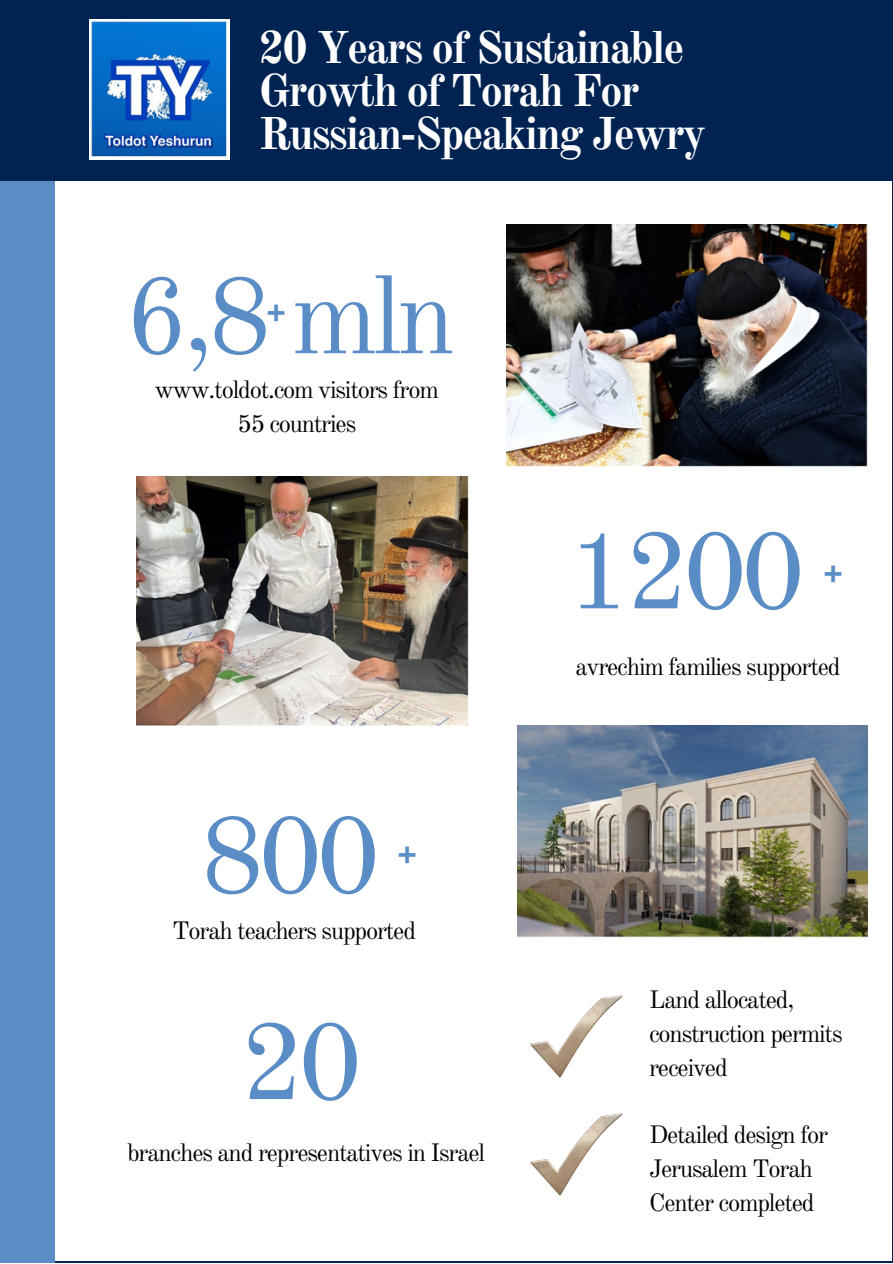
<style>
.page{position:relative;width:893px;height:1264px;background:#fff}
.page>*{position:absolute;margin:0;border:0;box-sizing:border-box;transform-origin:0 0}
.t1{font:109.35px "Old Standard";letter-spacing:-.05em;color:#5a8dc6}
.t2{font:700 45px/42.8px "Old Standard";letter-spacing:-.05em;color:#fff}
.t3{font:700 34.2px "Open Sans";color:#5a8dc6}
.t4{font:24.6px/33.8px "Old Standard";letter-spacing:-.05em;color:#000}
</style>
<div class="page">
<div style="left:0;top:0;width:892px;height:1262px;background:#002352"></div>
<div style="left:0;top:181px;width:891px;height:1079px;background:#fff"></div>
<div style="left:0;top:181px;width:54px;height:1081px;background:#5a8dc6"></div>
<img style="left:89px;top:19px;width:141px;height:141px">
<img style="left:137px;top:476px;width:331px;height:249px">
<img style="left:506px;top:224px;width:361px;height:242px">
<img style="left:517px;top:725px;width:350px;height:212px">
<img style="left:531px;top:1113px;width:91px;height:82px">
<img style="left:531px;top:995px;width:91px;height:82px">
<h2 class="t2" style="left:258px;top:27px;width:449px">20 Years of Sustainable<br>Growth of Torah For<br>Russian-Speaking Jewry</h2>
<h1 class="t1" style="left:125px;top:249px;width:332px">6,8 mln</h1>
<p class="t4" style="left:155px;top:373px;width:285px;text-align:center">www.toldot.com visitors from<br>55 countries</p>
<h3 class="t3" style="left:266px;top:289px;width:21px">+</h3>
<h1 class="t1" style="left:201px;top:788px;width:181px">800</h1>
<h3 class="t3" style="left:397px;top:830px;width:21px">+</h3>
<p class="t4" style="left:172px;top:914px;width:245px">Torah teachers supported</p>
<h1 class="t1" style="left:240px;top:994px;width:123px">20</h1>
<p class="t4" style="left:127px;top:1136px;width:359px">branches and representatives in Israel</p>
<h1 class="t1" style="left:567px;top:504px;width:239px">1200</h1>
<h3 class="t3" style="left:823px;top:549px;width:21px">+</h3>
<p class="t4" style="left:575px;top:650px;width:267px">avrechim families supported</p>
<p class="t4" style="left:649px;top:983px;width:195px">Land allocated, construction permits received</p>
<p class="t4" style="left:649px;top:1117px;width:181px">Detailed design for<br>Jerusalem Torah<br>Сenter completed</p>
</div>
